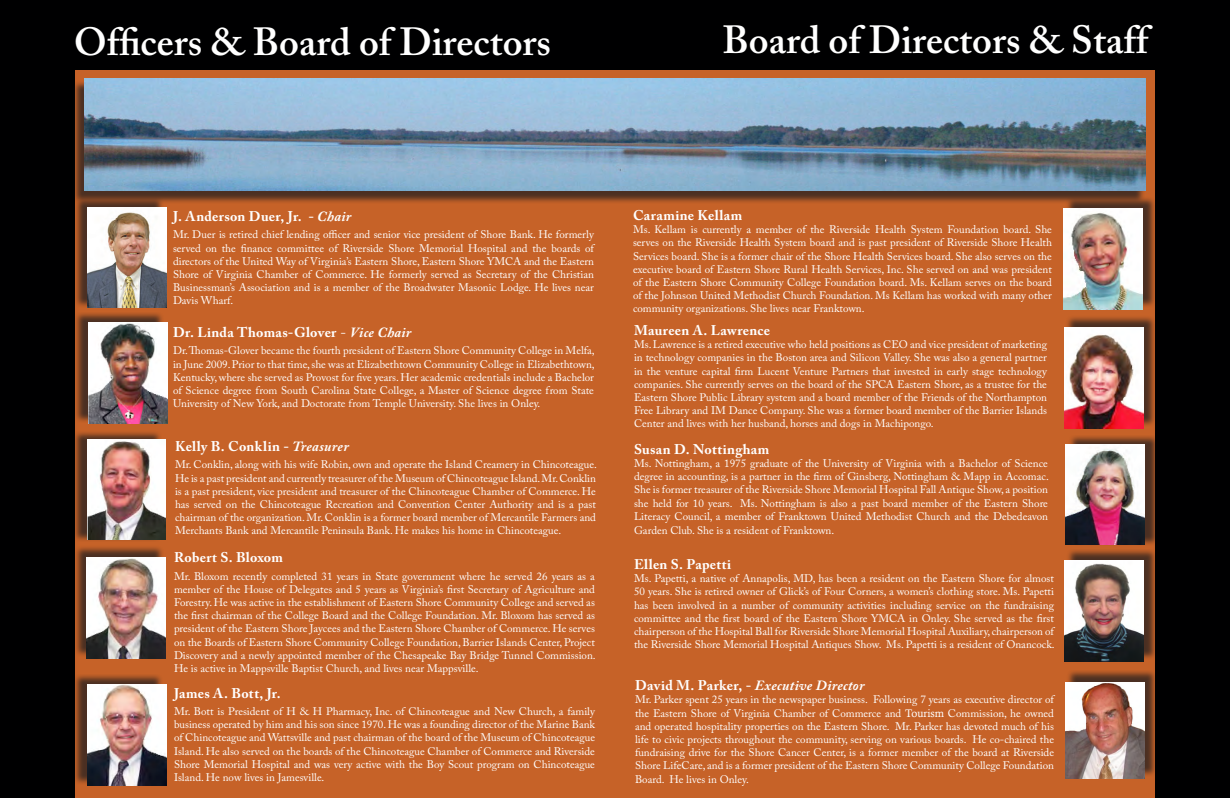
<style>
.page{position:relative;width:1230px;height:798px;background:#fff}
.page>*{position:absolute;margin:0;border:0;box-sizing:border-box;transform-origin:0 0}
.t1{font:600 39px "Adobe Caslon";color:#fff}
.t2{font:700 14px "Adobe Caslon Pro";letter-spacing:.02em;color:#fff}
.t3{font:italic 700 14px "Adobe Caslon Pro";letter-spacing:.02em;color:#fff}
.t4{font:11px/13.2px "Adobe Caslon Pro";color:#fff;text-align:justify}
.s1{font-style:italic}
.s2{font-weight:400}
.s3{font-style:normal}
.s4{font-family:"Calisto"}
</style>
<div class="page">
<div style="left:75px;top:69px;width:540px;height:729px;background:#c66228"></div>
<div style="left:3px;top:0;width:612px;height:69px;background:#000001"></div>
<div style="left:0;top:0;width:75px;height:798px;background:#000001"></div>
<div style="left:74px;top:196px;width:90px;height:112px;background:#231f20;opacity:.75"></div>
<img style="left:88px;top:207px;width:79px;height:101px">
<div style="left:74px;top:312px;width:91px;height:112px;background:#231f20;opacity:.75"></div>
<img style="left:88px;top:323px;width:79px;height:100px">
<div style="left:73px;top:674px;width:91px;height:112px;background:#231f20;opacity:.75"></div>
<img style="left:87px;top:684px;width:79px;height:101px">
<div style="left:74px;top:545px;width:90px;height:112px;background:#231f20;opacity:.75"></div>
<img style="left:87px;top:557px;width:79px;height:101px">
<div style="left:73px;top:430px;width:89px;height:112px;background:#231f20;opacity:.75"></div>
<img style="left:88px;top:439px;width:78px;height:101px">
<div style="left:615px;top:69px;width:540px;height:729px;background:#c66228"></div>
<div style="left:615px;top:0;width:615px;height:69px;background:#000001"></div>
<div style="left:1069px;top:435px;width:90px;height:112px;background:#231f20;opacity:.75"></div>
<img style="left:1065px;top:444px;width:79px;height:101px">
<div style="left:1067px;top:670px;width:90px;height:108px;background:#231f20;opacity:.75"></div>
<img style="left:1065px;top:682px;width:79px;height:97px">
<div style="left:1066px;top:315px;width:90px;height:112px;background:#231f20;opacity:.75"></div>
<img style="left:1064px;top:328px;width:79px;height:100px">
<div style="left:1066px;top:196px;width:90px;height:112px;background:#231f20;opacity:.75"></div>
<img style="left:1064px;top:209px;width:79px;height:100px">
<div style="left:1067px;top:549px;width:90px;height:112px;background:#231f20;opacity:.75"></div>
<img style="left:1065px;top:561px;width:79px;height:101px">
<div style="left:1155px;top:0;width:75px;height:798px;background:#000001"></div>
<div style="left:73px;top:80px;width:1072px;height:124px;background:#231f20;opacity:.75"></div>
<img style="left:84px;top:78px;width:1062px;height:113px">
<p class="t1" style="left:74px;top:18px;width:479px">Officers &amp; Board of Directors</p>
<p class="t1" style="left:722px;top:17px;width:427px">Board of Directors &amp; Staff</p>
<p class="t2" style="left:173px;top:208px;width:180px">J. Anderson Duer, Jr. - <span class="s1">Chair</span></p>
<p class="t4" style="left:173px;top:228px;width:423px">Mr. Duer is retired chief lending officer and senior vice president of Shore Bank. He formerly served on the finance committee of Riverside Shore Memorial Hospital and the boards of directors of the United Way of Virginia’s Eastern Shore, Eastern Shore YMCA and the Eastern Shore of Virginia Chamber of Commerce. He formerly served as Secretary of the Christian Businessman’s Association and is a member of the Broadwater Masonic Lodge. He lives near Davis Wharf.</p>
<p class="t2" style="left:173px;top:324px;width:240px">Dr. Linda Thomas-Glover <span class="s2">-</span> <span class="s1">Vice Chair</span></p>
<p class="t4" style="left:173px;top:344px;width:423px">Dr. Thomas-Glover became the fourth president of Eastern Shore Community College in Melfa, in June 2009. Prior to that time, she was at Elizabethtown Community College in Elizabethtown, Kentucky, where she served as Provost for five years. Her academic credentials include a Bachelor of Science degree from South Carolina State College, a Master of Science degree from State University of New York, and Doctorate from Temple University. She lives in Onley.</p>
<p class="t2" style="left:175px;top:438px;width:175px">Kelly B. Conklin - <span class="s1">Treasurer</span></p>
<p class="t4" style="left:175px;top:458px;width:423px">Mr. Conklin, along with his wife Robin, own and operate the Island Creamery in Chincoteague.<br>He is a past president and currently treasurer of the Museum of Chincoteague Island. Mr. Conklin is a past president, vice president and treasurer of the Chincoteague Chamber of Commerce. He has served on the Chincoteague Recreation and Convention Center Authority and is a past chairman of the organization. Mr. Conklin is a former board member of Mercantile Farmers and Merchants Bank and Mercantile Peninsula Bank. He makes his home in Chincoteague.</p>
<p class="t2" style="left:174px;top:549px;width:110px">Robert S. Bloxom</p>
<p class="t4" style="left:174px;top:569px;width:423px">Mr. Bloxom recently completed 31 years in State government where he served 26 years as a member of the House of Delegates and 5 years as Virginia’s first Secretary of Agriculture and Forestry. He was active in the establishment of Eastern Shore Community College and served as the first chairman of the College Board and the College Foundation. Mr. Bloxom has served as president of the Eastern Shore Jaycees and the Eastern Shore Chamber of Commerce. He serves on the Boards of Eastern Shore Community College Foundation, Barrier Islands Center, Project Discovery and a newly appointed member of the Chesapeake Bay Bridge Tunnel Commission.<br>He is active in Mappsville Baptist Church, and lives near Mappsville.</p>
<p class="t2" style="left:174px;top:685px;width:108px">James A. Bott, Jr.</p>
<p class="t4" style="left:174px;top:705px;width:423px">Mr. Bott is President of H &amp; H Pharmacy, Inc. of Chincoteague and New Church, a family business operated by him and his son since 1970. He was a founding director of the Marine Bank of Chincoteague and Wattsville and past chairman of the board of the Museum of Chincoteague Island. He also served on the boards of the Chincoteague Chamber of Commerce and Riverside Shore Memorial Hospital and was very active with the Boy Scout program on Chincoteague Island. He now lives in Jamesville.</p>
<p class="t2" style="left:633px;top:207px;width:111px">Caramine Kellam</p>
<p class="t4" style="left:633px;top:223px;width:421px">Ms. Kellam is currently a member of the Riverside Health System Foundation board. She serves on the Riverside Health System board and is past president of Riverside Shore Health Services board. She is a former chair of the Shore Health Services board. She also serves on the executive board of Eastern Shore Rural Health Services, Inc. She served on and was president of the Eastern Shore Community College Foundation board. Ms. Kellam serves on the board of the Johnson United Methodist Church Foundation. Ms Kellam has worked with many other community organizations. She lives near Franktown.</p>
<p class="t2" style="left:634px;top:322px;width:138px">Maureen A. Lawrence</p>
<p class="t4" style="left:634px;top:338px;width:415px">Ms. Lawrence is a retired executive who held positions as CEO and vice president of marketing in technology companies in the Boston area and Silicon Valley. She was also a general partner in the venture capital firm Lucent Venture Partners that invested in early stage technology companies. She currently serves on the board of the SPCA Eastern Shore, as a trustee for the Eastern Shore Public Library system and a board member of the Friends of the Northampton Free Library and IM Dance Company. She was a former board member of the Barrier Islands Center and lives with her husband, horses and dogs in Machipongo.</p>
<p class="t2" style="left:634px;top:441px;width:137px">Susan D. Nottingham</p>
<p class="t4" style="left:634px;top:457px;width:416px">Ms. Nottingham, a 1975 graduate of the University of Virginia with a Bachelor of Science degree in accounting, is a partner in the firm of Ginsberg, Nottingham &amp; Mapp in Accomac.<br>She is former treasurer of the Riverside Shore Memorial Hospital Fall Antique Show, a position she held for 10 years. Ms. Nottingham is also a past board member of the Eastern Shore Literacy Council, a member of Franktown United Methodist Church and the Debedeavon</p>
<p class="t4" style="left:634px;top:524px;width:202px">Garden Club. She is a resident of Franktown.</p>
<p class="t2" style="left:634px;top:556px;width:99px">Ellen S. Papetti</p>
<p class="t4" style="left:634px;top:572px;width:422px">Ms. Papetti, a native of Annapolis, MD, has been a resident on the Eastern Shore for almost 50 years. She is retired owner of Glick’s of Four Corners, a women’s clothing store. Ms. Papetti has been involved in a number of community activities including service on the fundraising committee and the first board of the Eastern Shore YMCA in Onley. She served as the first chairperson of the Hospital Ball for Riverside Shore Memorial Hospital Auxiliary, chairperson of the Riverside Shore Memorial Hospital Antiques Show. Ms. Papetti is a resident of Onancock.</p>
<p class="t3" style="left:635px;top:677px;width:231px"><span class="s3">David M. Parker, -</span> Executive Director</p>
<p class="t4" style="left:635px;top:693px;width:421px">Mr. Parker spent 25 years in the newspaper business. Following 7 years as executive director of the Eastern Shore of Virginia Chamber of Commerce and <span class="s4">Tourism</span> Commission, he owned and operated hospitality properties on the Eastern Shore. Mr. Parker has devoted much of his life to civic projects throughout the community, serving on various boards. He co-chaired the fundraising drive for the Shore Cancer Center, is a former member of the board at Riverside Shore LifeCare, and is a former president of the Eastern Shore Community College Foundation Board. He lives in Onley.</p>
</div>
